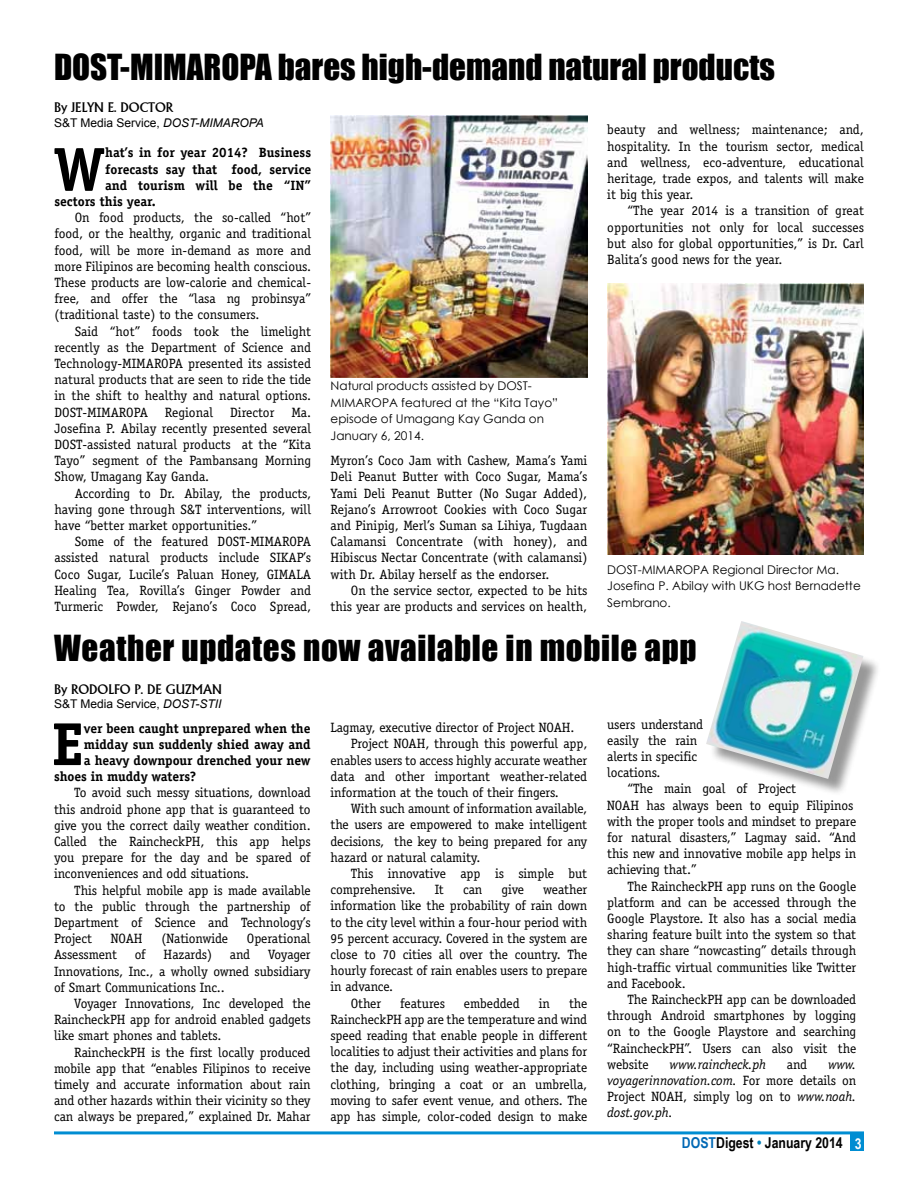
<style>
.page{position:relative;width:918px;height:1188px;background:#fff}
.page>*{position:absolute;margin:0;border:0;box-sizing:border-box;transform-origin:0 0}
.t1{font:700 60.75px "Officina Serif";color:#000}
.t2{font:33px "Impact";color:#000}
.t3{font:33px "Impact";letter-spacing:.02em;color:#000}
.t4{font:700 15px "Arial Narrow";color:#000}
.t5{font:13.5px/16.2px "Officina Serif";letter-spacing:-.005em;color:#000;text-align:justify}
.t6{font:700 13.5px "Officina Serif";letter-spacing:-.005em;color:#000}
.t7{font:italic 13.5px/16.2px "Officina Serif";letter-spacing:-.005em;color:#000;text-align:justify}
.t8{font:13.5px "Alberta";color:#000}
.t9{font:12px/16.5px "Century Gothic";color:#000}
.t10{font:12px "Arial";color:#000}
.s1{font-style:italic}
.s2{font-style:normal}
.s3{color:#0068b4}
.s4{color:#007fb8}
.s5{color:#fff}
</style>
<div class="page">
<div style="left:851px;top:1133px;width:13px;height:18px;background:#008dd2"></div>
<hr style="left:54px;top:1131px;width:810px;height:3px;background:#008dd2">
<div style="left:709px;top:624px;width:172px;height:173px;background:#000;opacity:.41"></div>
<img style="left:706px;top:621px;width:157px;height:158px">
<img style="left:331px;top:116px;width:256px;height:262px">
<img style="left:607px;top:284px;width:257px;height:270px">
<h2 class="t2" style="left:54px;top:42px;width:722px">DOST-MIMAROPA bares high-demand natural products</h2>
<p class="t8" style="left:54px;top:100px;width:121px">BY JELYN E. DOCTOR</p>
<p class="t10" style="left:54px;top:115px;width:211px">S&amp;T Media Service, <span class="s1">DOST-MIMAROPA</span></p>
<p class="t5" style="left:607px;top:122px;width:258px">beauty and wellness; maintenance; and, hospitality. In the tourism sector, medical and wellness, eco-adventure, educational heritage, trade expos, and talents will make it big this year.</p>
<p class="t5" style="left:607px;top:203px;width:258px;text-indent:20px">“The year 2014 is a transition of great opportunities not only for local successes but also for global opportunities,” is Dr. Carl Balita’s good news for the year.</p>
<h1 class="t1" style="left:53px;top:131px;width:53px">W</h1>
<p class="t6" style="left:105px;top:144px;width:207px">hat’s in for year 2014? Business</p>
<p class="t6" style="left:105px;top:161px;width:207px">forecasts say that food, service</p>
<p class="t6" style="left:105px;top:177px;width:207px">and tourism will be the “IN”</p>
<p class="t6" style="left:54px;top:193px;width:103px">sectors this year.</p>
<p class="t5" style="left:54px;top:210px;width:258px;text-indent:20px">On food products, the so-called “hot” food, or the healthy, organic and traditional food, will be more in-demand as more and more Filipinos are becoming health conscious.<br>These products are low-calorie and chemical&shy;free, and offer the “lasa ng probinsya” (traditional taste) to the consumers.</p>
<p class="t5" style="left:54px;top:323px;width:258px;text-indent:20px">Said “hot” foods took the limelight recently as the Department of Science and Technology-MIMAROPA presented its assisted natural products that are seen to ride the tide in the shift to healthy and natural options.<br>DOST-MIMAROPA</p>
<p class="t9" style="left:331px;top:378px;width:229px">Natural products assisted by DOST-<br>MIMAROPA featured at the “Kita Tayo” episode of Umagang Kay Ganda on<br>January 6, 2014.</p>
<p class="t5" style="left:165px;top:404px;width:50px">Regional</p>
<p class="t5" style="left:230px;top:404px;width:46px">Director</p>
<p class="t5" style="left:54px;top:404px;width:258px;text-indent:237px">Ma.<br>Josefina P. Abilay recently presented several DOST-assisted natural products at the “Kita Tayo” segment of the Pambansang Morning Show, Umagang Kay Ganda.</p>
<p class="t5" style="left:54px;top:485px;width:258px;text-indent:20px">According to Dr. Abilay, the products, having gone through S&amp;T interventions, will have “better market opportunities.”</p>
<p class="t5" style="left:54px;top:534px;width:258px;text-indent:20px">Some of the featured DOST-MIMAROPA assisted natural products include SIKAP’s Coco Sugar, Lucile’s Paluan Honey, GIMALA Healing Tea, Rovilla’s Ginger Powder and Turmeric Powder, Rejano’s Coco Spread,</p>
<p class="t5" style="left:331px;top:453px;width:258px">Myron’s Coco Jam with Cashew, Mama’s Yami Deli Peanut Butter with Coco Sugar, Mama’s Yami Deli Peanut Butter (No Sugar Added), Rejano’s Arrowroot Cookies with Coco Sugar and Pinipig, Merl’s Suman sa Lihiya, Tugdaan Calamansi Concentrate (with honey), and Hibiscus Nectar Concentrate (with calamansi) with Dr. Abilay herself as the endorser.</p>
<p class="t5" style="left:331px;top:582px;width:258px;text-align:right">On the service sector, expected to be hits this year are products and services on health,</p>
<p class="t9" style="left:607px;top:561px;width:255px">DOST-MIMAROPA Regional Director Ma.<br>Josefina P. Abilay with UKG host Bernadette<br>Sembrano.</p>
<h2 class="t3" style="left:54px;top:623px;width:644px">Weather updates now available in mobile app</h2>
<p class="t8" style="left:54px;top:681px;width:170px">BY RODOLFO P. DE GUZMAN</p>
<p class="t10" style="left:54px;top:696px;width:169px">S&amp;T Media Service, <span class="s1">DOST-STII</span></p>
<h1 class="t1" style="left:52px;top:707px;width:34px">E</h1>
<p class="t6" style="left:84px;top:720px;width:228px">ver been caught unprepared when the</p>
<p class="t6" style="left:84px;top:736px;width:228px">midday sun suddenly shied away and</p>
<p class="t6" style="left:84px;top:752px;width:228px">a heavy downpour drenched your new</p>
<p class="t6" style="left:54px;top:768px;width:144px">shoes in muddy waters?</p>
<p class="t5" style="left:54px;top:785px;width:258px;text-indent:20px">To avoid such messy situations, download this android phone app that is guaranteed to give you the correct daily weather condition.<br>Called the RaincheckPH, this app helps you prepare for the day and be spared of inconveniences and odd situations.</p>
<p class="t5" style="left:54px;top:882px;width:258px;text-indent:20px">This helpful mobile app is made available to the public through the partnership of Department of Science and Technology’s Project</p>
<p class="t5" style="left:111px;top:931px;width:33px">NOAH</p>
<p class="t5" style="left:162px;top:931px;width:68px">(Nationwide</p>
<p class="t5" style="left:247px;top:931px;width:65px">Operational</p>
<p class="t5" style="left:54px;top:947px;width:65px">Assessment</p>
<p class="t5" style="left:135px;top:947px;width:12px">of</p>
<p class="t5" style="left:164px;top:947px;width:50px">Hazards)</p>
<p class="t5" style="left:230px;top:947px;width:22px">and</p>
<p class="t5" style="left:54px;top:947px;width:258px;text-indent:214px">Voyager Innovations, Inc., a wholly owned subsidiary of Smart Communications Inc..</p>
<p class="t5" style="left:54px;top:995px;width:258px;text-indent:20px">Voyager Innovations, Inc developed the RaincheckPH app for android enabled gadgets like smart phones and tablets.</p>
<p class="t5" style="left:54px;top:1044px;width:258px;text-indent:20px">RaincheckPH is the first locally produced mobile app that “enables Filipinos to receive timely and accurate information about rain and other hazards within their vicinity so they can always be prepared,” explained Dr. Mahar</p>
<p class="t5" style="left:330px;top:720px;width:246px">Lagmay, executive director of Project NOAH.</p>
<p class="t5" style="left:351px;top:736px;width:238px">Project NOAH, through this powerful app,</p>
<p class="t5" style="left:330px;top:752px;width:258px">enables users to access highly accurate weather</p>
<p class="t5" style="left:330px;top:768px;width:258px">data and other important weather-related</p>
<p class="t5" style="left:330px;top:784px;width:230px">information at the touch of their fingers.</p>
<p class="t5" style="left:351px;top:801px;width:238px">With such amount of information available,</p>
<p class="t5" style="left:330px;top:817px;width:258px">the users are empowered to make intelligent</p>
<p class="t5" style="left:330px;top:833px;width:258px">decisions, the key to being prepared for any</p>
<p class="t5" style="left:330px;top:849px;width:152px">hazard or natural calamity.</p>
<p class="t5" style="left:351px;top:865px;width:238px">This innovative app is simple but</p>
<p class="t5" style="left:330px;top:882px;width:87px">comprehensive.</p>
<p class="t5" style="left:435px;top:882px;width:11px">It</p>
<p class="t5" style="left:463px;top:882px;width:21px">can</p>
<p class="t5" style="left:501px;top:882px;width:24px">give</p>
<p class="t5" style="left:543px;top:882px;width:46px">weather</p>
<p class="t5" style="left:330px;top:898px;width:258px">information like the probability of rain down</p>
<p class="t5" style="left:330px;top:914px;width:258px">to the city level within a four-hour period with</p>
<p class="t5" style="left:330px;top:930px;width:258px">95 percent accuracy. Covered in the system are</p>
<p class="t5" style="left:330px;top:946px;width:258px">close to 70 cities all over the country. The</p>
<p class="t5" style="left:330px;top:963px;width:258px">hourly forecast of rain enables users to prepare</p>
<p class="t5" style="left:330px;top:979px;width:64px">in advance.</p>
<p class="t5" style="left:351px;top:995px;width:32px">Other</p>
<p class="t5" style="left:400px;top:995px;width:46px">features</p>
<p class="t5" style="left:464px;top:995px;width:57px">embedded</p>
<p class="t5" style="left:539px;top:995px;width:13px">in</p>
<p class="t5" style="left:330px;top:995px;width:258px;text-indent:239px">the RaincheckPH app are the temperature and wind speed reading that enable people in different localities to adjust their activities and plans for the day, including using weather-appropriate clothing, bringing a coat or an umbrella, moving to safer event venue, and others. The app has simple, color-coded design to make</p>
<p class="t5" style="left:607px;top:716px;width:97px;text-align:left">users understand easily the rain alerts in specific locations.</p>
<p class="t5" style="left:607px;top:781px;width:251px;text-align:left;text-indent:20px">“The main goal of Project<br>NOAH has always been to equip Filipinos with the proper tools and mindset to prepare for natural disasters,” Lagmay said. “And this new and innovative mobile app helps in achieving that.”</p>
<p class="t5" style="left:607px;top:878px;width:251px;text-indent:20px">The RaincheckPH app runs on the Google platform and can be accessed through the Google Playstore. It also has a social media sharing feature built into the system so that they can share “nowcasting” details through high-traffic virtual communities like Twitter and Facebook.</p>
<p class="t5" style="left:607px;top:991px;width:251px;text-indent:20px">The RaincheckPH app can be downloaded through Android smartphones by logging on to the Google Playstore and searching “RaincheckPH”. Users can also visit the website</p>
<p class="t7" style="left:670px;top:1056px;width:98px">www.raincheck.ph</p>
<p class="t5" style="left:787px;top:1056px;width:22px">and</p>
<p class="t7" style="left:607px;top:1056px;width:251px;text-indent:221px">www. voyagerinnovation.com. <span class="s2">For more details on Project NOAH, simply log on to</span> www.noah. dost.gov.ph.</p>
<p class="t4" style="left:682px;top:1131px;width:181px"><span class="s3">DOST</span>Digest <span class="s4">•</span> January 2014 <span class="s5">3</span></p>
</div>
